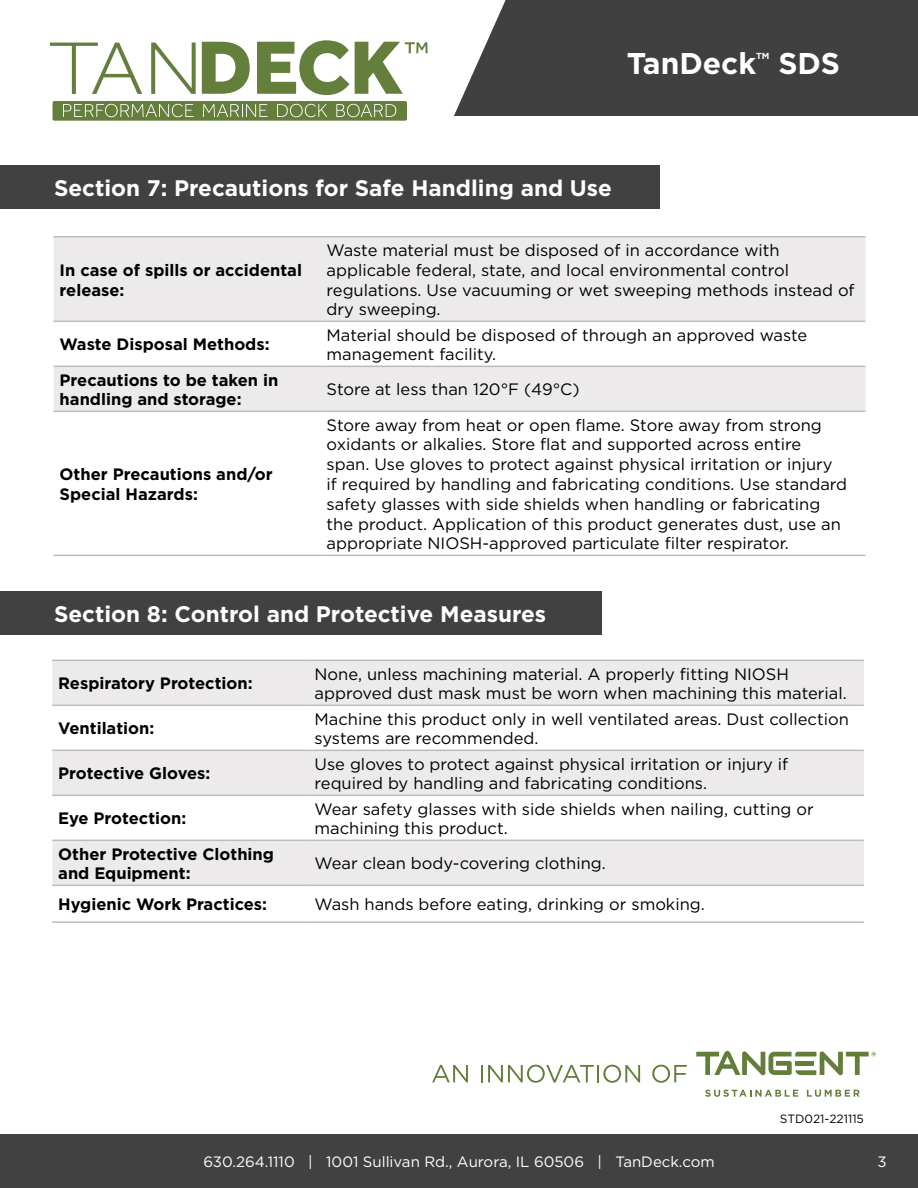
<style>
.page{position:relative;width:918px;height:1188px;background:#fff}
.page>*{position:absolute;margin:0;border:0;box-sizing:border-box;transform-origin:0 0}
.t1{font:700 30px "Gotham";color:#fff}
.t2{font:700 22.5px "Gotham";color:#fff}
.t3{font:16.5px/19.8px "Gotham";color:#000}
.t4{font:700 16.5px/19.8px "Gotham";color:#000}
.t5{font:15px "Gotham";color:#fff}
.t6{font:12px "Gotham";color:#000}
.t7{font:700 8.7px "Gotham";color:#fff}
</style>
<div class="page">
<div style="left:0;top:166px;width:659px;height:43px;background:#414142"></div>
<div style="left:0;top:591px;width:602px;height:43px;background:#414142"></div>
<div style="left:0;top:1134px;width:918px;height:54px;background:#414142"></div>
<svg style="left:54px;top:237px;width:811px;height:174px;fill:#eceaea"></svg>
<hr style="left:54px;top:236px;width:267px;height:1px;background:#bebbbc">
<hr style="left:321px;top:236px;width:544px;height:1px;background:#bebbbc">
<hr style="left:54px;top:321px;width:267px;height:1px;background:#bebbbc">
<hr style="left:321px;top:321px;width:544px;height:1px;background:#bebbbc">
<hr style="left:54px;top:366px;width:267px;height:1px;background:#bebbbc">
<hr style="left:321px;top:366px;width:544px;height:1px;background:#bebbbc">
<hr style="left:54px;top:411px;width:267px;height:1px;background:#bebbbc">
<hr style="left:321px;top:411px;width:544px;height:1px;background:#bebbbc">
<hr style="left:54px;top:555px;width:267px;height:1px;background:#bebbbc">
<hr style="left:321px;top:555px;width:544px;height:1px;background:#bebbbc">
<svg style="left:52px;top:661px;width:812px;height:224px;fill:#eceaea"></svg>
<hr style="left:52px;top:660px;width:257px;height:1px;background:#bebbbc">
<hr style="left:309px;top:660px;width:555px;height:1px;background:#bebbbc">
<hr style="left:52px;top:705px;width:257px;height:1px;background:#bebbbc">
<hr style="left:309px;top:705px;width:555px;height:1px;background:#bebbbc">
<hr style="left:52px;top:750px;width:257px;height:1px;background:#bebbbc">
<hr style="left:309px;top:750px;width:555px;height:1px;background:#bebbbc">
<hr style="left:52px;top:795px;width:257px;height:1px;background:#bebbbc">
<hr style="left:309px;top:795px;width:555px;height:1px;background:#bebbbc">
<hr style="left:52px;top:840px;width:257px;height:1px;background:#bebbbc">
<hr style="left:309px;top:840px;width:555px;height:1px;background:#bebbbc">
<hr style="left:52px;top:885px;width:257px;height:1px;background:#bebbbc">
<hr style="left:309px;top:885px;width:555px;height:1px;background:#bebbbc">
<hr style="left:52px;top:921px;width:257px;height:2px;background:#bebbbc">
<hr style="left:309px;top:921px;width:555px;height:2px;background:#bebbbc">
<svg style="left:432px;top:1065px;width:36px;height:17px"></svg>
<svg style="left:481px;top:1065px;width:159px;height:18px"></svg>
<svg style="left:652px;top:1065px;width:35px;height:18px"></svg>
<svg style="left:705px;top:1090px;width:93px;height:6px"></svg>
<svg style="left:807px;top:1090px;width:53px;height:6px"></svg>
<svg style="left:696px;top:1051px;width:180px;height:24px"></svg>
<div style="left:0;top:0;width:918px;height:116px;background:#404041"></div>
<svg style="left:0;top:0;width:506px;height:121px;background:#eee"></svg>
<div style="left:53px;top:101px;width:354px;height:20px;background:#647e3b;border-radius:2px"></div>
<svg style="left:202px;top:42px;width:48px;height:52px;background:#93a577"></svg>
<svg style="left:257px;top:40px;width:171px;height:55px;background:#b2bf9e"></svg>
<svg style="left:63px;top:104px;width:131px;height:13px"></svg>
<svg style="left:203px;top:104px;width:65px;height:13px"></svg>
<svg style="left:277px;top:104px;width:50px;height:13px"></svg>
<svg style="left:336px;top:104px;width:60px;height:13px"></svg>
<svg style="left:50px;top:43px;width:92px;height:51px;background:#e2e7db"></svg>
<svg style="left:151px;top:43px;width:45px;height:51px;background:#d4dbc8"></svg>
<h1 class="t1" style="left:627px;top:44px;width:131px">TanDeck</h1>
<p class="t7" style="left:756px;top:50px;width:15px">TM</p>
<h1 class="t1" style="left:778px;top:44px;width:63px">SDS</h1>
<h2 class="t2" style="left:54px;top:174px;width:560px">Section 7: Precautions for Safe Handling and Use</h2>
<p class="t4" style="left:60px;top:260px;width:244px">In case of spills or accidental release:</p>
<p class="t3" style="left:327px;top:240px;width:530px">Waste material must be disposed of in accordance with applicable federal, state, and local environmental control regulations. Use vacuuming or wet sweeping methods instead of dry sweeping.</p>
<p class="t4" style="left:60px;top:335px;width:211px">Waste Disposal Methods:</p>
<p class="t3" style="left:327px;top:324px;width:482px">Material should be disposed of through an approved waste management facility.</p>
<p class="t4" style="left:60px;top:370px;width:220px">Precautions to be taken in handling and storage:</p>
<p class="t3" style="left:327px;top:379px;width:255px">Store at less than 120°F (49°C)</p>
<p class="t4" style="left:60px;top:464px;width:215px">Other Precautions and/or<br>Special Hazards:</p>
<p class="t3" style="left:327px;top:414px;width:522px">Store away from heat or open flame. Store away from strong oxidants or alkalies. Store flat and supported across entire span. Use gloves to protect against physical irritation or injury if required by handling and fabricating conditions. Use standard safety glasses with side shields when handling or fabricating the product. Application of this product generates dust, use an appropriate NIOSH-approved particulate filter respirator.</p>
<h2 class="t2" style="left:54px;top:599px;width:494px">Section 8: Control and Protective Measures</h2>
<p class="t4" style="left:58px;top:674px;width:196px">Respiratory Protection:</p>
<p class="t3" style="left:315px;top:663px;width:534px">None, unless machining material. A properly fitting NIOSH approved dust mask must be worn when machining this material.</p>
<p class="t4" style="left:58px;top:719px;width:98px">Ventilation:</p>
<p class="t3" style="left:315px;top:708px;width:536px">Machine this product only in well ventilated areas. Dust collection systems are recommended.</p>
<p class="t4" style="left:58px;top:764px;width:154px">Protective Gloves:</p>
<p class="t3" style="left:315px;top:753px;width:475px">Use gloves to protect against physical irritation or injury if required by handling and fabricating conditions.</p>
<p class="t4" style="left:58px;top:809px;width:130px">Eye Protection:</p>
<p class="t3" style="left:315px;top:798px;width:501px">Wear safety glasses with side shields when nailing, cutting or machining this product.</p>
<p class="t4" style="left:58px;top:844px;width:217px">Other Protective Clothing and Equipment:</p>
<p class="t3" style="left:315px;top:853px;width:293px">Wear clean body-covering clothing.</p>
<p class="t4" style="left:58px;top:894px;width:210px">Hygienic Work Practices:</p>
<p class="t3" style="left:315px;top:894px;width:392px">Wash hands before eating, drinking or smoking.</p>
<p class="t6" style="left:780px;top:1111px;width:86px">STD021-221115</p>
<p class="t5" style="left:203px;top:1152px;width:513px">630.264.1110 | 1001 Sullivan Rd., Aurora, IL 60506 | TanDeck.com</p>
<p class="t5" style="left:877px;top:1152px;width:11px">3</p>
</div>
